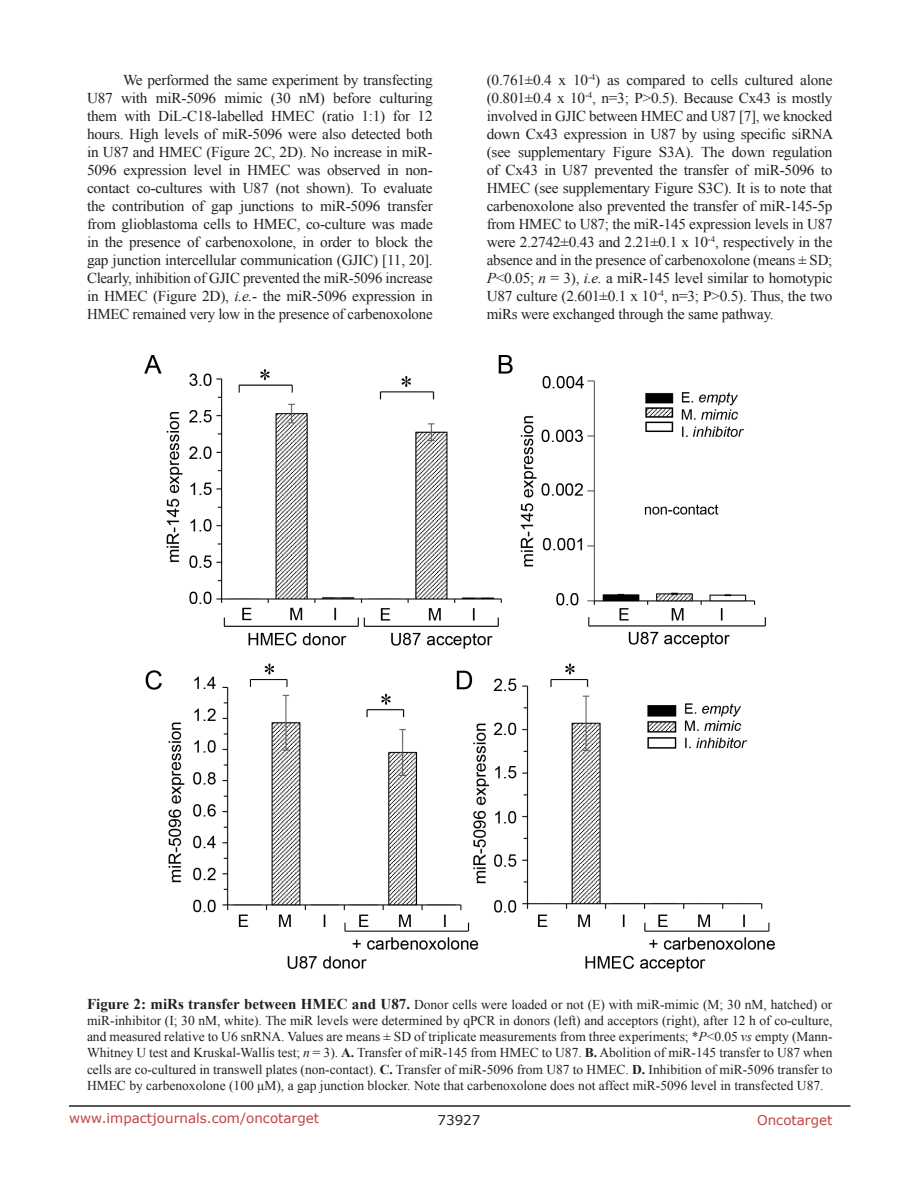
<style>
.page{position:relative;width:918px;height:1188px;background:#fff}
.page>*{position:absolute;margin:0;border:0;box-sizing:border-box;transform-origin:0 0}
.BodyText{font:15px/18px "Times New Roman";letter-spacing:-.015em;color:#231f20;text-align:justify}
.figuretext{font:13.5px/16.2px "Times New Roman";color:#231f20;text-align:justify}
.t1{font:13.5px "Verdana";color:#c24141}
.t2{font:13.5px "Verdana";color:#231f20}
.s1{font-style:italic}
.s2{font-weight:700;font-size:15px}
.s3{font-weight:700}
</style>
<div class="page">
<hr style="left:69px;top:1105px;width:781px;height:2px;background:#231f20">
<img style="left:145px;top:356px;width:630px;height:615px">
<p class="BodyText" style="left:87px;top:71px;width:347px;text-indent:36px">We performed the same experiment by transfecting U87 with miR-5096 mimic (30 nM) before culturing them with DiL-C18-labelled HMEC (ratio 1:1) for 12 hours. High levels of miR-5096 were also detected both in U87 and HMEC (Figure 2C, 2D). No increase in miR-5096 expression level in HMEC was observed in non&shy;contact co-cultures with U87 (not shown). To evaluate the contribution of gap junctions to miR-5096 transfer from glioblastoma cells to HMEC, co-culture was made in the presence of carbenoxolone, in order to block the gap junction intercellular communication (GJIC) [11, 20].<br>Clearly, inhibition of GJIC prevented the miR-5096 increase in HMEC (Figure 2D), <span class="s1">i.e.</span>- the miR-5096 expression in HMEC remained very low in the presence of carbenoxolone</p>
<p class="BodyText" style="left:487px;top:71px;width:348px">(0.761±0.4 x 10<sup>-4</sup>) as compared to cells cultured alone (0.801±0.4 x 10<sup>-4</sup>, n=3; P&gt;0.5). Because Cx43 is mostly involved in GJIC between HMEC and U87 [7], we knocked down Cx43 expression in U87 by using specific siRNA (see supplementary Figure S3A). The down regulation of Cx43 in U87 prevented the transfer of miR-5096 to HMEC (see supplementary Figure S3C). It is to note that carbenoxolone also prevented the transfer of miR-145-5p from HMEC to U87; the miR-145 expression levels in U87 were 2.2742±0.43 and 2.21±0.1 x 10<sup>-4</sup>, respectively in the absence and in the presence of carbenoxolone (means ± SD; <span class="s1">P</span>&lt;0.05; <span class="s1">n</span> = 3), <span class="s1">i.e.</span> a miR-145 level similar to homotypic U87 culture (2.601±0.1 x 10<sup>-4</sup>, n=3; P&gt;0.5). Thus, the two miRs were exchanged through the same pathway.</p>
<p class="figuretext" style="left:87px;top:996px;width:747px"><span class="s2">Figure 2: miRs transfer between HMEC and U87.</span> Donor cells were loaded or not (E) with miR-mimic (M; 30 nM, hatched) or miR-inhibitor (I; 30 nM, white). The miR levels were determined by qPCR in donors (left) and acceptors (right), after 12 h of co-culture, and measured relative to U6 snRNA. Values are means ± SD of triplicate measurements from three experiments; *<span class="s1">P</span>&lt;0.05 <span class="s1">vs</span> empty (Mann-Whitney U test and Kruskal-Wallis test; <span class="s1">n</span> = 3). <span class="s3">A.</span> Transfer of miR-145 from HMEC to U87. <span class="s3">B.</span> Abolition of miR-145 transfer to U87 when cells are co-cultured in transwell plates (non-contact). <span class="s3">C.</span> Transfer of miR-5096 from U87 to HMEC. <span class="s3">D.</span> Inhibition of miR-5096 transfer to HMEC by carbenoxolone (100 μM), a gap junction blocker. Note that carbenoxolone does not affect miR-5096 level in transfected U87.</p>
<p class="t1" style="left:69px;top:1109px;width:252px">www.impactjournals.com/oncotarget</p>
<p class="t2" style="left:438px;top:1111px;width:44px">73927</p>
<p class="t1" style="left:757px;top:1111px;width:77px">Oncotarget</p>
</div>
